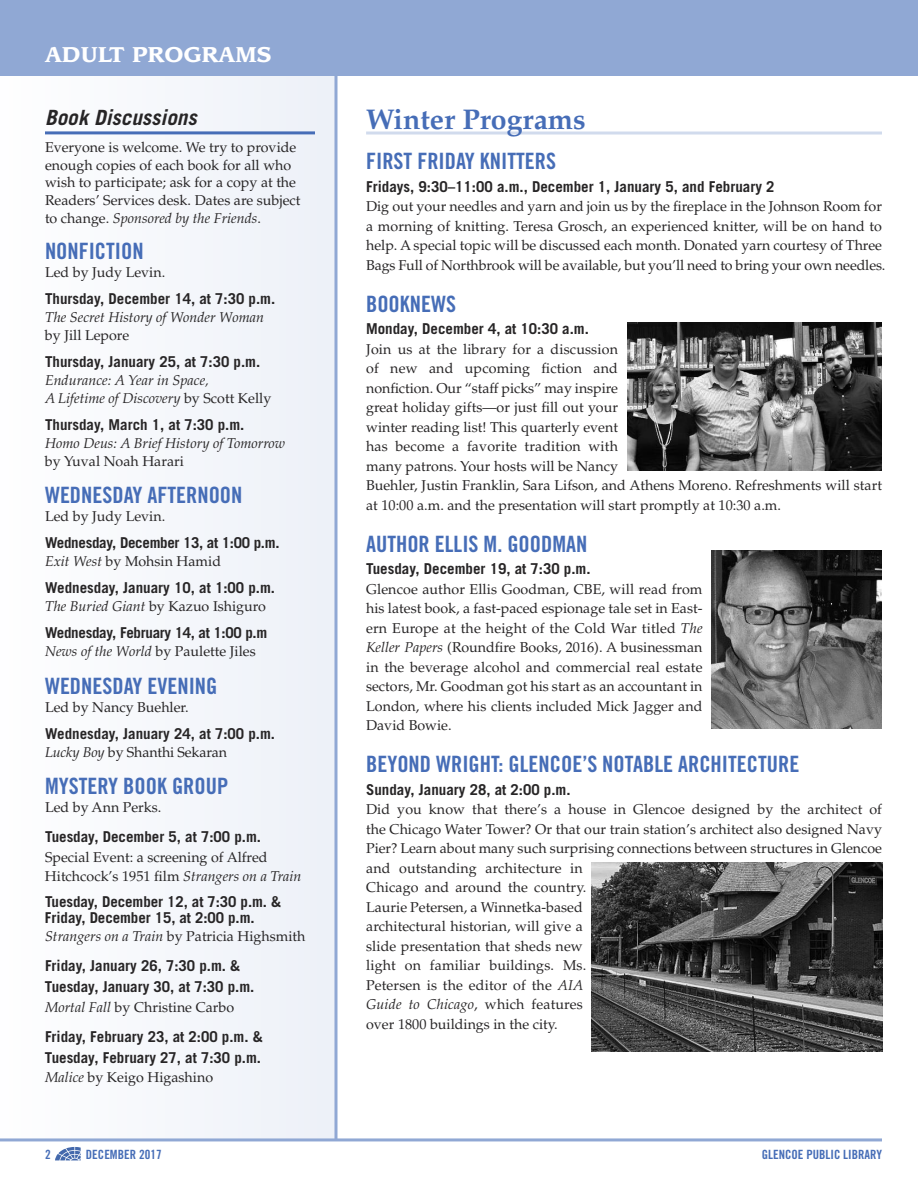
<style>
.page{position:relative;width:918px;height:1188px;background:#fff}
.page>*{position:absolute;margin:0;border:0;box-sizing:border-box;transform-origin:0 0}
.t1{font:700 28.5px "Palatino";color:#466db7}
.t2{font:22.5px "Trade Gothic Bold Cond Twenty";color:#466db7}
.t3{font:italic 700 21px "Trade Gothic";color:#272526}
.t4{font:700 21px "Leawood";letter-spacing:.01em;color:#fff}
.t5{font:700 15px/21px "Trade Gothic";color:#272526}
.t6{font:700 15px "Trade Gothic";letter-spacing:-.02em;color:#272526}
.t7{font:14.25px/19.5px "Palatino";color:#272526}
.t8{font:italic 14.25px/18px "Palatino";color:#272526}
.t9{font:12.75px "Trade Gothic Bold Cond Twenty";color:#466db7}
.s1{font-style:italic}
.s2{font-style:normal}
</style>
<div class="page">
<div style="left:0;top:4px;width:336px;height:1134px;background:#f5f7fb"></div>
<svg style="left:334px;top:76px;width:4px;height:1062px;background:#a9bbdd"></svg>
<div style="left:0;top:0;width:918px;height:76px;background:#90a8d4"></div>
<hr style="left:45px;top:131px;width:270px;height:3px;background:#466db7">
<hr style="left:366px;top:132px;width:516px;height:3px;background:#d1dbed">
<hr style="left:0;top:1138px;width:882px;height:3px;background:#90a8d4">
<svg style="left:55px;top:1147px;width:26px;height:13px"></svg>
<img style="left:592px;top:862px;width:290px;height:189px">
<img style="left:627px;top:323px;width:255px;height:148px">
<img style="left:712px;top:551px;width:170px;height:178px">
<h3 class="t4" style="left:45px;top:45px;width:228px">ADULT PROGRAMS</h3>
<h3 class="t3" style="left:45px;top:110px;width:153px">Book Discussions</h3>
<p class="t7" style="left:45px;top:140px;width:257px;line-height:17.5px">Everyone is welcome. We try to provide enough copies of each book for all who wish to participate; ask for a copy at the Readers’ Services desk. Dates are subject to change. <span class="s1">Sponsored by the Friends</span>.</p>
<h2 class="t2" style="left:45px;top:242px;width:100px">NONFICTION</h2>
<p class="t7" style="left:45px;top:264px;width:122px">Led by Judy Levin.</p>
<p class="t5" style="left:45px;top:289px;width:232px">Thursday, December 14, at 7:30 p.m.</p>
<p class="t8" style="left:45px;top:309px;width:221px">The Secret History of Wonder Woman</p>
<p class="t7" style="left:45px;top:327px;width:86px">by Jill Lepore</p>
<p class="t5" style="left:45px;top:352px;width:217px">Thursday, January 25, at 7:30 p.m.</p>
<p class="t8" style="left:45px;top:372px;width:228px">Endurance: A Year in Space,<br>A Lifetime of Discovery <span class="s2">by Scott Kelly</span></p>
<p class="t5" style="left:45px;top:415px;width:201px">Thursday, March 1, at 7:30 p.m.</p>
<p class="t8" style="left:45px;top:435px;width:242px">Homo Deus: A Brief History of Tomorrow</p>
<p class="t7" style="left:45px;top:453px;width:140px">by Yuval Noah Harari</p>
<h2 class="t2" style="left:45px;top:487px;width:199px">WEDNESDAY AFTERNOON</h2>
<p class="t7" style="left:45px;top:508px;width:122px">Led by Judy Levin.</p>
<p class="t6" style="left:45px;top:537px;width:236px">Wednesday, December 13, at 1:00 p.m.</p>
<p class="t7" style="left:45px;top:553px;width:178px"><span class="s1">Exit West</span> by Mohsin Hamid</p>
<p class="t5" style="left:45px;top:579px;width:232px">Wednesday, January 10, at 1:00 p.m.</p>
<p class="t7" style="left:45px;top:598px;width:222px"><span class="s1">The Buried Giant</span> by Kazuo Ishiguro</p>
<p class="t6" style="left:45px;top:627px;width:224px">Wednesday, February 14, at 1:00 p.m</p>
<p class="t7" style="left:45px;top:643px;width:212px"><span class="s1">News of the World</span> by Paulette Jiles</p>
<h2 class="t2" style="left:45px;top:677px;width:174px">WEDNESDAY EVENING</h2>
<p class="t7" style="left:45px;top:699px;width:145px">Led by Nancy Buehler.</p>
<p class="t5" style="left:45px;top:724px;width:232px">Wednesday, January 24, at 7:00 p.m.</p>
<p class="t7" style="left:45px;top:744px;width:184px"><span class="s1">Lucky Boy</span> by Shanthi Sekaran</p>
<h2 class="t2" style="left:45px;top:778px;width:185px">MYSTERY BOOK GROUP</h2>
<p class="t7" style="left:45px;top:799px;width:118px">Led by Ann Perks.</p>
<p class="t5" style="left:45px;top:828px;width:218px">Tuesday, December 5, at 7:00 p.m.</p>
<p class="t7" style="left:45px;top:849px;width:258px">Special Event: a screening of Alfred<br>Hitchcock’s 1951 film <span class="s1">Strangers on a Train</span></p>
<p class="t5" style="left:45px;top:894px;width:238px;line-height:16.5px">Tuesday, December 12, at 7:30 p.m. &amp;<br>Friday, December 15, at 2:00 p.m.</p>
<p class="t7" style="left:45px;top:928px;width:262px"><span class="s1">Strangers on a Train</span> by Patricia Highsmith</p>
<p class="t5" style="left:45px;top:957px;width:211px">Friday, January 26, 7:30 p.m. &amp;<br>Tuesday, January 30, at 7:30 p.m.</p>
<p class="t7" style="left:45px;top:999px;width:191px"><span class="s1">Mortal Fall</span> by Christine Carbo</p>
<p class="t5" style="left:45px;top:1027px;width:219px">Friday, February 23, at 2:00 p.m. &amp;<br>Tuesday, February 27, at 7:30 p.m.</p>
<p class="t7" style="left:45px;top:1069px;width:170px"><span class="s1">Malice</span> by Keigo Higashino</p>
<h1 class="t1" style="left:366px;top:108px;width:221px">Winter Programs</h1>
<h2 class="t2" style="left:366px;top:153px;width:191px">FIRST FRIDAY KNITTERS</h2>
<p class="t5" style="left:366px;top:177px;width:410px">Fridays, 9:30–11:00 a.m., December 1, January 5, and February 2</p>
<p class="t7" style="left:366px;top:198px;width:521px">Dig out your needles and yarn and join us by the fireplace in the Johnson Room for a morning of knitting. Teresa Grosch, an experienced knitter, will be on hand to help. A special topic will be discussed each month. Donated yarn courtesy of Three Bags Full of Northbrook will be available, but you’ll need to bring your own needles.</p>
<h2 class="t2" style="left:366px;top:295px;width:91px">BOOKNEWS</h2>
<p class="t5" style="left:366px;top:320px;width:224px">Monday, December 4, at 10:30 a.m.</p>
<p class="t7" style="left:366px;top:341px;width:517px">Join us at the library for a discussion<br>of new and upcoming fiction and<br>nonfiction. Our “staff picks” may inspire<br>great holiday gifts—or just fill out your<br>winter reading list! This quarterly event<br>has become a favorite tradition with<br>many patrons. Your hosts will be Nancy<br>Buehler, Justin Franklin, Sara Lifson, and Athens Moreno. Refreshments will start at 10:00 a.m. and the presentation will start promptly at 10:30 a.m.</p>
<h2 class="t2" style="left:366px;top:535px;width:223px">AUTHOR ELLIS M. GOODMAN</h2>
<p class="t5" style="left:366px;top:560px;width:226px">Tuesday, December 19, at 7:30 p.m.</p>
<p class="t7" style="left:366px;top:581px;width:338px;text-align:justify">Glencoe author Ellis Goodman, CBE, will read from his latest book, a fast-paced espionage tale set in East&shy;ern Europe at the height of the Cold War titled <span class="s1">The Keller Papers</span> (Roundfire Books, 2016). A businessman in the beverage alcohol and commercial real estate sectors, Mr. Goodman got his start as an accountant in London, where his clients included Mick Jagger and David Bowie.</p>
<h2 class="t2" style="left:366px;top:756px;width:435px">BEYOND WRIGHT: GLENCOE’S NOTABLE ARCHITECTURE</h2>
<p class="t5" style="left:366px;top:780px;width:206px">Sunday, January 28, at 2:00 p.m.</p>
<p class="t7" style="left:366px;top:801px;width:517px">Did you know that there’s a house in Glencoe designed by the architect of the Chicago Water Tower? Or that our train station’s architect also designed Navy Pier? Learn about many such surprising connections between structures in Glencoe and outstanding architecture in<br>Chicago and around the country.<br>Laurie Petersen, a Winnetka-based<br>architectural historian, will give a<br>slide presentation that sheds new<br>light on familiar buildings. Ms.<br>Petersen is the editor of the <span class="s1">AIA<br>Guide to Chicago</span>, which features<br>over 1800 buildings in the city.</p>
<p class="t9" style="left:45px;top:1150px;width:7px">2</p>
<p class="t9" style="left:86px;top:1150px;width:77px">DECEMBER 2017</p>
<p class="t9" style="left:762px;top:1150px;width:122px">GLENCOE PUBLIC LIBRARY</p>
</div>
